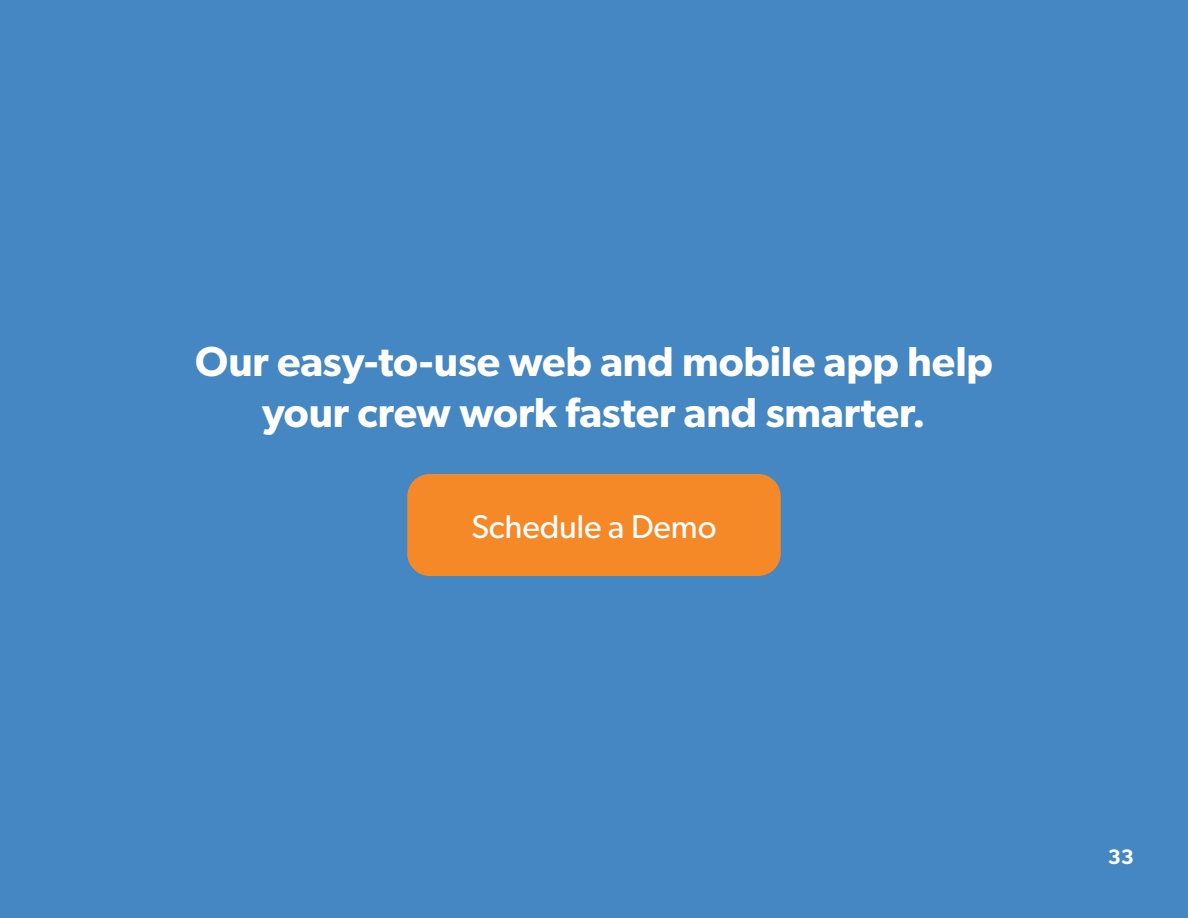
<style>
.page{position:relative;width:1188px;height:918px;background:#4487c3}
.page>*{position:absolute;margin:0;border:0;box-sizing:border-box;transform-origin:0 0}
.Paragraph_Style_1{font:600 42px/51px "Gibson";letter-spacing:-.005em;color:#fff;text-align:center}
.Paragraph_Style_1-2{font:33px "Gibson";letter-spacing:-.005em;color:#fff}
.Section_Header{font:600 21px "Gibson";color:#fff}
</style>
<div class="page">
<div style="left:407px;top:474px;width:374px;height:102px;background:#f68927;border-radius:22px"></div>
<p class="Paragraph_Style_1" style="left:195px;top:335px;width:799px">Our easy-to-use web and mobile app help your crew work faster and smarter.</p>
<p class="Paragraph_Style_1-2" style="left:471px;top:507px;width:247px">Schedule a Demo</p>
<p class="Section_Header" style="left:1108px;top:844px;width:28px">33</p>
</div>
